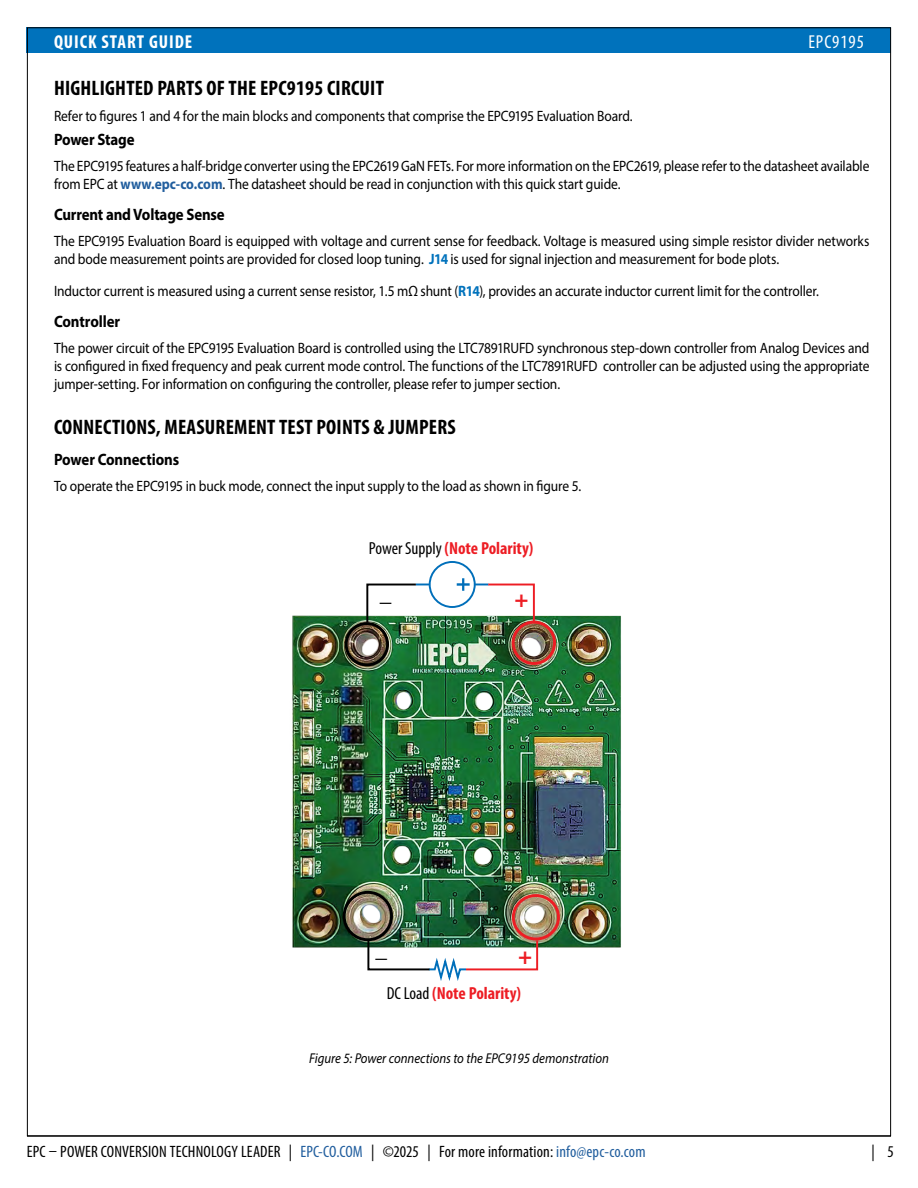
<style>
.page{position:relative;width:918px;height:1188px;background:#fff}
.page>*{position:absolute;margin:0;border:0;box-sizing:border-box;transform-origin:0 0}
.QSG_Basic_Text{font:700 condensed 21px "Myriad Pro";letter-spacing:.01em;color:#000}
.t1{font:700 condensed 18.75px "Myriad Pro";letter-spacing:.05em;color:#fff}
.t2{font:condensed 18.75px "Myriad Pro";letter-spacing:.05em;color:#fff}
.t3{font:700 condensed 17.55px "Myriad Pro";color:#ed1d24}
.t4{font:condensed 16.5px "Myriad Pro";letter-spacing:.01em;color:#000}
.QSG_Basic_Text-2{font:700 16.5px "Myriad Pro";letter-spacing:-.01em;color:#000;scale:.9 1}
.QSG_Basic_Text-3{font:15px/18px "Myriad Pro";letter-spacing:-.01em;color:#000;scale:.9 1}
.t5{font:italic 14.25px "Myriad Pro";color:#000;scale:.9 1}
.s1{font-weight:700;color:#215e9e}
.s2{font-weight:700;color:#0072bc}
.s3{font-weight:400;color:#000}
.s4{color:#215e9e}
</style>
<div class="page">
<div style="left:27px;top:27px;width:864px;height:26px;background:#0072bc"></div>
<hr style="left:27px;top:1136px;width:864px;height:1px;background:#000">
<img style="left:292px;top:615px;width:329px;height:333px">
<div style="left:512px;top:621px;width:44px;height:44px;border:3px solid #ed1d24;border-radius:50%"></div>
<div style="left:512px;top:894px;width:48px;height:46px;border:3px solid #ed1d24;border-radius:50%"></div>
<div style="left:345px;top:622px;width:44px;height:44px;border:3px solid #000;border-radius:50%"></div>
<div style="left:343px;top:891px;width:50px;height:50px;border:3px solid #000;border-radius:50%"></div>
<hr style="left:416px;top:584px;width:73px;height:1px;background:#006fba">
<div style="left:430px;top:562px;width:45px;height:45px;background:#fff;border-radius:50%"></div>
<div style="left:429px;top:561px;width:47px;height:47px;border:2px solid #006fba;border-radius:50%"></div>
<svg style="left:457px;top:578px;width:13px;height:13px"></svg>
<svg style="left:365px;top:583px;width:53px;height:42px"></svg>
<svg style="left:486px;top:583px;width:50px;height:40px"></svg>
<img style="left:366px;top:939px;width:173px;height:42px">
<p class="t1" style="left:54px;top:30px;width:140px">QUICK START GUIDE</p>
<p class="t2" style="left:808px;top:30px;width:57px">EPC9195</p>
<p class="QSG_Basic_Text" style="left:54px;top:75px;width:331px">HIGHLIGHTED PARTS OF THE EPC9195 CIRCUIT</p>
<p class="QSG_Basic_Text-3" style="left:54px;top:106px;width:644px">Refer to figures 1 and 4 for the main blocks and components that comprise the EPC9195 Evaluation Board.</p>
<p class="QSG_Basic_Text-2" style="left:54px;top:129px;width:91px">Power Stage</p>
<p class="QSG_Basic_Text-3" style="left:54px;top:157px;width:908px">The EPC9195 features a half-bridge converter using the EPC2619 GaN FETs. For more information on the EPC2619, please refer to the datasheet available from EPC at <span class="s1">www.epc-co.com</span>. The datasheet should be read in conjunction with this quick start guide.</p>
<p class="QSG_Basic_Text-2" style="left:54px;top:204px;width:191px">Current and Voltage Sense</p>
<p class="QSG_Basic_Text-3" style="left:54px;top:232px;width:907px">The EPC9195 Evaluation Board is equipped with voltage and current sense for feedback. Voltage is measured using simple resistor divider networks and bode measurement points are provided for closed loop tuning. <span class="s2">J14</span> is used for signal injection and measurement for bode plots.</p>
<p class="QSG_Basic_Text-3" style="left:54px;top:281px;width:852px">Inductor current is measured using a current sense resistor, 1.5 mΩ shunt (<span class="s2">R14</span>), provides an accurate inductor current limit for the controller.</p>
<p class="QSG_Basic_Text-2" style="left:54px;top:311px;width:75px">Controller</p>
<p class="QSG_Basic_Text-3" style="left:54px;top:338px;width:908px;text-align:justify">The power circuit of the EPC9195 Evaluation Board is controlled using the LTC7891RUFD synchronous step-down controller from Analog Devices and is configured in fixed frequency and peak current mode control. The functions of the LTC7891RUFD controller can be adjusted using the appropriate jumper-setting. For information on configuring the controller, please refer to jumper section.</p>
<p class="QSG_Basic_Text" style="left:54px;top:413px;width:403px">CONNECTIONS, MEASUREMENT TEST POINTS &amp; JUMPERS</p>
<p class="QSG_Basic_Text-2" style="left:54px;top:449px;width:141px">Power Connections</p>
<p class="QSG_Basic_Text-3" style="left:54px;top:477px;width:587px">To operate the EPC9195 in buck mode, connect the input supply to the load as shown in figure 5.</p>
<p class="t3" style="left:369px;top:538px;width:166px"><span class="s3">Power Supply</span> (Note Polarity)</p>
<p class="t3" style="left:387px;top:982px;width:136px"><span class="s3">DC Load</span> (Note Polarity)</p>
<p class="t5" style="left:309px;top:1049px;width:335px">Figure 5: Power connections to the EPC9195 demonstration</p>
<p class="t4" style="left:27px;top:1142px;width:620px">EPC – POWER CONVERSION TECHNOLOGY LEADER | <span class="s4">EPC-CO.COM</span> | ©2025 | For more information: <span class="s4">info@epc-co.com</span></p>
<p class="t4" style="left:871px;top:1142px;width:24px">| 5</p>
</div>
